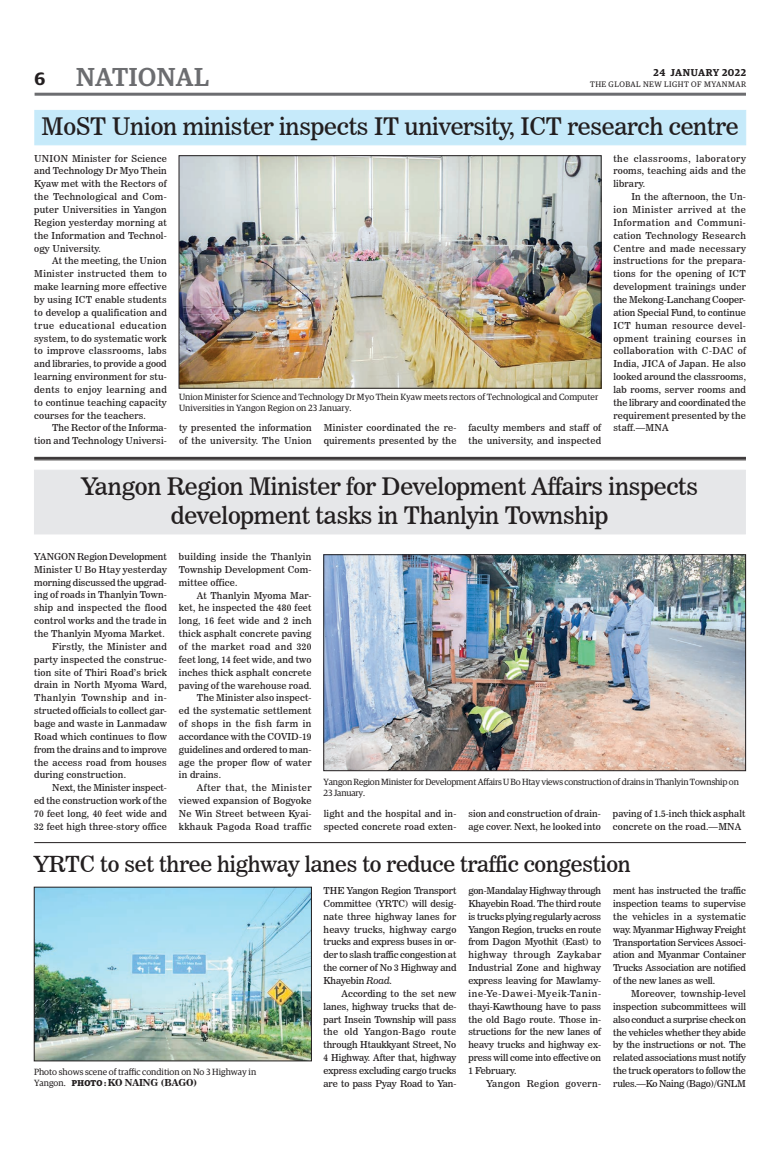
<style>
.page{position:relative;width:773px;height:1152px;background:#fff}
.page>*{position:absolute;margin:0;border:0;box-sizing:border-box;transform-origin:0 0}
.t1{font:500 26px "Guardian Egyp";letter-spacing:.02em;color:#6c6d70}
._2_Clm_Head{font:24px/28.8px "News 706 BT Roman C";letter-spacing:-.01em;color:#231f20;text-align:center}
._2_Clm_Head-2{font:22px "News 706 BT Roman C";letter-spacing:-.01em;color:#231f20}
.t2{font:600 18px "Guardian Egyp";color:#231f20}
.t3{font:600 10px "Guardian Egyp";letter-spacing:.06em;color:#231f20}
._2nd_Body{font:9.5px/12.9px "News 706 BT Roman C";letter-spacing:.02em;color:#231f20;text-align:justify}
.Normal_Para{font:9.5px/12.9px "News 706 BT Roman C";letter-spacing:.02em;color:#231f20;text-align:justify}
.t4{font:9.5px "News 706 BT Bold C";letter-spacing:-.01em;color:#231f20}
._2nd_Body-2{font:9.5px "News 706 BT Roman C";letter-spacing:.04em;color:#231f20}
.t5{font:9px/10.8px "Guardian Egyp";color:#231f20}
.t6{font:9px/10.8px "Guardian Egyp";letter-spacing:-.02em;color:#231f20}
.t7{font:8px "Guardian Egyp";letter-spacing:.06em;color:#231f20}
.s1{font-family:"Guardian Egyp";font-size:9px}
.s2{font-family:"Guardian Egyp";font-weight:700;font-size:8.5px}
.s3{font-family:"News 706 BT Italic C"}
</style>
<div class="page">
<hr style="left:35px;top:93px;width:711px;height:3px;background:#6c6d70">
<div style="left:34px;top:470px;width:711px;height:64px;background:#e6e7e9"></div>
<div style="left:35px;top:110px;width:711px;height:35px;background:#c6eafa"></div>
<img style="left:181px;top:158px;width:418px;height:228px">
<hr style="left:34px;top:457px;width:712px;height:1px;background:#231f20">
<hr style="left:34px;top:458px;width:712px;height:1px;background:#231f20">
<hr style="left:34px;top:460px;width:712px;height:1px;background:#231f20">
<img style="left:325px;top:557px;width:418px;height:212px">
<div style="left:323px;top:555px;width:422px;height:216px;border:1px solid #231f20"></div>
<hr style="left:34px;top:842px;width:712px;height:1px;background:#231f20">
<img style="left:36px;top:889px;width:273px;height:170px">
<div style="left:34px;top:887px;width:277px;height:174px;border:1px solid #231f20"></div>
<h1 class="t1" style="left:76px;top:59px;width:134px">NATIONAL</h1>
<h3 class="t2" style="left:35px;top:65px;width:12px">6</h3>
<p class="t3" style="left:653px;top:65px;width:94px">24 JANUARY 2022</p>
<p class="t7" style="left:590px;top:79px;width:158px">THE GLOBAL NEW LIGHT OF MYANMAR</p>
<p class="_2_Clm_Head" style="left:42px;top:112px;width:698px">MoST Union minister inspects IT university, ICT research centre</p>
<p class="Normal_Para" style="left:34px;top:152px;width:134px">UNION Minister for Science and Technology Dr Myo Thein Kyaw met with the Rectors of the Technological and Com&shy;puter Universities in Yangon Region yesterday morning at the Information and Technol&shy;ogy University.</p>
<p class="_2nd_Body" style="left:34px;top:254px;width:134px;text-indent:18px">At the meeting, the Union Minister instructed them to make learning more effective by using ICT enable students to develop a qualification and true educational education system, to do systematic work to improve classrooms, labs and libraries, to provide a good learning environment for stu&shy;dents to enjoy learning and to continue teaching capacity courses for the teachers.</p>
<p class="_2nd_Body" style="left:34px;top:422px;width:134px;text-align:right">The Rector of the Informa&shy;tion and Technology Universi-</p>
<p class="t5" style="left:179px;top:391px;width:420px">Union Minister for Science and Technology Dr Myo Thein Kyaw meets rectors of Technological and Computer<br>Universities in Yangon Region on 23 January.</p>
<p class="_2nd_Body" style="left:179px;top:422px;width:134px">ty presented the information of the university. The Union</p>
<p class="_2nd_Body" style="left:324px;top:422px;width:134px">Minister coordinated the re&shy;quirements presented by the</p>
<p class="_2nd_Body" style="left:468px;top:422px;width:134px">faculty members and staff of the university, and inspected</p>
<p class="_2nd_Body" style="left:613px;top:152px;width:134px">the classrooms, laboratory rooms, teaching aids and the library.</p>
<p class="_2nd_Body" style="left:613px;top:190px;width:134px;text-indent:18px">In the afternoon, the Un&shy;ion Minister arrived at the Information and Communi&shy;cation Technology Research Centre and made necessary instructions for the prepara&shy;tions for the opening of ICT development trainings under the Mekong-Lanchang Cooper&shy;ation Special Fund, to continue ICT human resource devel&shy;opment training courses in collaboration with C-DAC of India, JICA of Japan. He also looked around the classrooms, lab rooms, server rooms and the library and coordinated the requirement presented by the staff.—MNA</p>
<p class="_2_Clm_Head" style="left:81px;top:472px;width:618px">Yangon Region Minister for Development Affairs inspects development tasks in Thanlyin Township</p>
<p class="Normal_Para" style="left:34px;top:550px;width:134px">YANGON Region Development Minister U Bo Htay yesterday morning discussed the upgrad&shy;ing of roads in Thanlyin Town&shy;ship and inspected the flood control works and the trade in the Thanlyin Myoma Market.</p>
<p class="_2nd_Body" style="left:34px;top:640px;width:134px;text-indent:18px">Firstly, the Minister and party inspected the construc&shy;tion site of Thiri Road’s brick drain in North Myoma Ward, Thanlyin Township and in&shy;structed officials to collect gar&shy;bage and waste in Lanmadaw Road which continues to flow from the drains and to improve the access road from houses during construction.</p>
<p class="_2nd_Body" style="left:34px;top:781px;width:134px;text-indent:18px">Next, the Minister inspect&shy;ed the construction work of the 70 feet long, 40 feet wide and 32 feet high three-story office</p>
<p class="_2nd_Body" style="left:179px;top:550px;width:134px">building inside the Thanlyin Township Development Com&shy;mittee office.</p>
<p class="_2nd_Body" style="left:179px;top:589px;width:134px;text-indent:18px">At Thanlyin Myoma Mar&shy;ket, he inspected the 480 feet long, 16 feet wide and 2 inch thick asphalt concrete paving of the market road and 320 feet long, 14 feet wide, and two inches thick asphalt concrete paving of the warehouse road.</p>
<p class="_2nd_Body" style="left:179px;top:691px;width:134px;text-indent:18px">The Minister also inspect&shy;ed the systematic settlement of shops in the fish farm in accordance with the COVID-19 guidelines and ordered to man&shy;age the proper flow of water in drains.</p>
<p class="_2nd_Body" style="left:179px;top:781px;width:134px;text-indent:18px">After that, the Minister viewed expansion of Bogyoke Ne Win Street between Kyai&shy;kkhauk Pagoda Road traffic</p>
<p class="t6" style="left:323px;top:776px;width:417px">Yangon Region Minister for Development Affairs U Bo Htay views construction of drains in Thanlyin Township on<br>23 January.</p>
<p class="_2nd_Body" style="left:324px;top:807px;width:134px">light and the hospital and in&shy;spected concrete road exten-</p>
<p class="_2nd_Body" style="left:468px;top:807px;width:134px">sion and construction of drain&shy;age cover. Next, he looked into</p>
<p class="_2nd_Body" style="left:613px;top:807px;width:134px">paving of 1.5-inch thick asphalt concrete on the road.—MNA</p>
<p class="_2_Clm_Head-2" style="left:34px;top:851px;width:598px">YRTC to set three highway lanes to reduce traffic congestion</p>
<p class="t5" style="left:34px;top:1066px;width:224px">Photo shows scene of traffic condition on No 3 Highway in</p>
<p class="t4" style="left:34px;top:1077px;width:165px"><span class="s1">Yangon.</span> <span class="s2">PHOTO :</span> KO NAING (BAGO)</p>
<p class="Normal_Para" style="left:323px;top:884px;width:134px">THE Yangon Region Transport Committee (YRTC) will desig&shy;nate three highway lanes for heavy trucks, highway cargo trucks and express buses in or&shy;der to slash traffic congestion at the corner of No 3 Highway and Khayebin <span class="s3">Road</span>.</p>
<p class="_2nd_Body" style="left:323px;top:987px;width:134px;text-indent:18px">According to the set new lanes, highway trucks that de&shy;part Insein Township will pass the old Yangon-Bago route through Htaukkyant Street, No 4 Highway. After that, highway express excluding cargo trucks are to pass Pyay Road to Yan-</p>
<p class="_2nd_Body" style="left:468px;top:884px;width:134px">gon-Mandalay Highway through Khayebin Road. The third route is trucks plying regularly across Yangon Region, trucks en route from Dagon Myothit (East) to highway through Zaykabar Industrial Zone and highway express leaving for Mawlamy&shy;ine-Ye-Dawei-Myeik-Tanin&shy;thayi-Kawthoung have to pass the old Bago route. Those in&shy;structions for the new lanes of heavy trucks and highway ex&shy;press will come into effective on 1 February.</p>
<p class="_2nd_Body-2" style="left:486px;top:1078px;width:116px">Yangon Region govern-</p>
<p class="_2nd_Body" style="left:613px;top:884px;width:134px">ment has instructed the traffic inspection teams to supervise the vehicles in a systematic way. Myanmar Highway Freight Transportation Services Associ&shy;ation and Myanmar Container Trucks Association are notified of the new lanes as well.</p>
<p class="_2nd_Body" style="left:613px;top:987px;width:134px;text-indent:18px">Moreover, township-level inspection subcommittees will also conduct a surprise check on the vehicles whether they abide by the instructions or not. The related associations must notify the truck operators to follow the rules.—Ko Naing (Bago)/GNLM</p>
</div>
